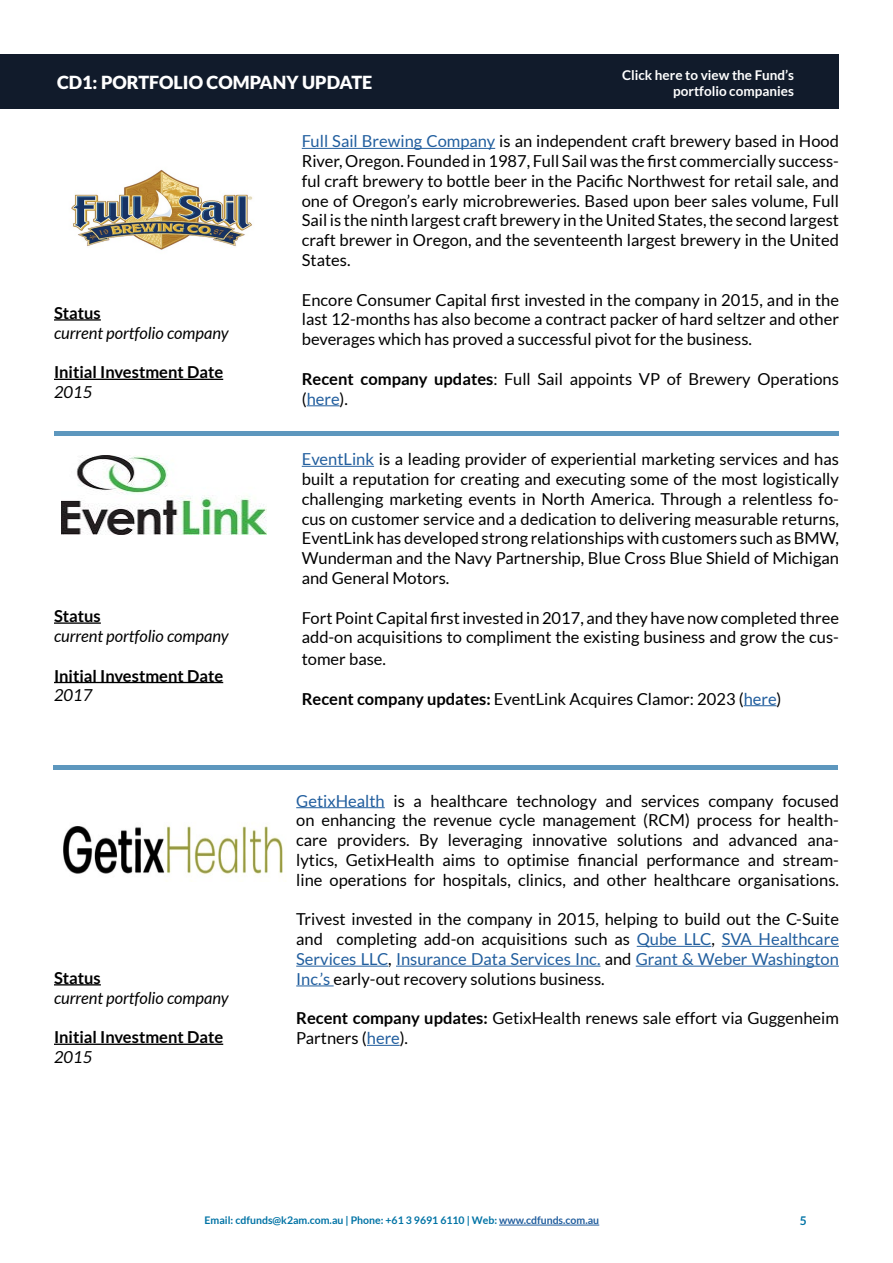
<style>
.page{position:relative;width:893px;height:1263px;background:#fff}
.page>*{position:absolute;margin:0;border:0;box-sizing:border-box;transform-origin:0 0}
.t1{font:900 18px "Lato";color:#fff}
.t2{font:16.5px/19.8px "Lato";color:#000;text-align:justify}
.t3{font:700 16.5px "Lato";color:#000}
.t4{font:italic 16.5px "Lato";color:#000}
.t5{font:700 13.5px/16.2px "Lato";color:#fff;text-align:right}
.t6{font:700 12px "Lato";color:#0073a5}
.t7{font:700 10.5px "Lato";color:#0073a5}
.s1{color:#215e9e}
.s2{font-weight:700}
</style>
<div class="page">
<hr style="left:499px;top:1224px;width:100px;height:1px;background:#215e9e">
<div style="left:0;top:54px;width:839px;height:55px;background:#111b2b"></div>
<hr style="left:296px;top:807px;width:89px;height:1px;background:#215e9e">
<hr style="left:637px;top:946px;width:74px;height:1px;background:#215e9e">
<hr style="left:722px;top:946px;width:117px;height:1px;background:#215e9e">
<hr style="left:296px;top:966px;width:92px;height:1px;background:#215e9e">
<hr style="left:396px;top:966px;width:204px;height:1px;background:#215e9e">
<hr style="left:636px;top:966px;width:203px;height:1px;background:#215e9e">
<hr style="left:296px;top:985px;width:38px;height:1px;background:#215e9e">
<hr style="left:367px;top:1045px;width:33px;height:1px;background:#215e9e">
<hr style="left:54px;top:984px;width:47px;height:1px;background:#000">
<hr style="left:54px;top:1043px;width:169px;height:2px;background:#000">
<hr style="left:53px;top:765px;width:785px;height:4px;background:#5d97be">
<hr style="left:54px;top:622px;width:47px;height:2px;background:#000">
<hr style="left:54px;top:682px;width:169px;height:1px;background:#000">
<hr style="left:302px;top:466px;width:72px;height:1px;background:#215e9e">
<hr style="left:744px;top:705px;width:32px;height:1px;background:#215e9e">
<hr style="left:54px;top:319px;width:47px;height:2px;background:#000">
<hr style="left:54px;top:379px;width:169px;height:1px;background:#000">
<hr style="left:54px;top:431px;width:785px;height:4px;background:#5d97be">
<hr style="left:302px;top:148px;width:193px;height:1px;background:#215e9e">
<hr style="left:307px;top:405px;width:33px;height:1px;background:#215e9e">
<img style="left:71px;top:169px;width:182px;height:81px">
<img style="left:62px;top:455px;width:205px;height:80px">
<img style="left:63px;top:826px;width:220px;height:49px">
<p class="t1" style="left:57px;top:72px;width:317px">CD1: PORTFOLIO COMPANY UPDATE</p>
<p class="t5" style="left:622px;top:66px;width:173px">Click here to view the Fund’s portfolio companies</p>
<p class="t3" style="left:54px;top:303px;width:48px">Status</p>
<p class="t4" style="left:54px;top:324px;width:176px">current portfolio company</p>
<p class="t3" style="left:54px;top:363px;width:171px">Initial Investment Date</p>
<p class="t4" style="left:54px;top:383px;width:40px">2015</p>
<p class="t3" style="left:54px;top:607px;width:48px">Status</p>
<p class="t4" style="left:54px;top:627px;width:176px">current portfolio company</p>
<p class="t3" style="left:54px;top:666px;width:171px">Initial Investment Date</p>
<p class="t4" style="left:54px;top:686px;width:40px">2017</p>
<p class="t3" style="left:54px;top:968px;width:48px">Status</p>
<p class="t4" style="left:54px;top:988px;width:176px">current portfolio company</p>
<p class="t3" style="left:54px;top:1028px;width:171px">Initial Investment Date</p>
<p class="t4" style="left:54px;top:1048px;width:40px">2015</p>
<p class="t2" style="left:302px;top:131px;width:539px"><span class="s1">Full Sail Brewing Company</span> is an independent craft brewery based in Hood River, Oregon. Founded in 1987, Full Sail was the first commercially success&shy;ful craft brewery to bottle beer in the Pacific Northwest for retail sale, and one of Oregon’s early microbreweries. Based upon beer sales volume, Full Sail is the ninth largest craft brewery in the United States, the second largest craft brewer in Oregon, and the seventeenth largest brewery in the United States.</p>
<p class="t2" style="left:302px;top:290px;width:539px">Encore Consumer Capital first invested in the company in 2015, and in the last 12-months has also become a contract packer of hard seltzer and other beverages which has proved a successful pivot for the business.</p>
<p class="t2" style="left:302px;top:369px;width:539px"><span class="s2">Recent company updates</span>: Full Sail appoints VP of Brewery Operations (<span class="s1">here</span>).</p>
<p class="t2" style="left:302px;top:449px;width:539px"><span class="s1">EventLink</span> is a leading provider of experiential marketing services and has built a reputation for creating and executing some of the most logistically challenging marketing events in North America. Through a relentless fo&shy;cus on customer service and a dedication to delivering measurable returns, EventLink has developed strong relationships with customers such as BMW, Wunderman and the Navy Partnership, Blue Cross Blue Shield of Michigan and General Motors.</p>
<p class="t2" style="left:302px;top:608px;width:539px">Fort Point Capital first invested in 2017, and they have now completed three add-on acquisitions to compliment the existing business and grow the cus-</p>
<p class="t2" style="left:302px;top:649px;width:86px">tomer base.</p>
<p class="t2" style="left:302px;top:689px;width:481px"><span class="s2">Recent company updates:</span> EventLink Acquires Clamor: 2023 (<span class="s1">here</span>)</p>
<p class="t2" style="left:296px;top:790px;width:544px"><span class="s1">GetixHealth</span> is a healthcare technology and services company focused on enhancing the revenue cycle management (RCM) process for health&shy;care providers. By leveraging innovative solutions and advanced ana&shy;lytics, GetixHealth aims to optimise financial performance and stream&shy;line operations for hospitals, clinics, and other healthcare organisations.</p>
<p class="t2" style="left:296px;top:909px;width:544px">Trivest invested in the company in 2015, helping to build out the C-Suite and completing add-on acquisitions such as <span class="s1">Qube LLC</span>, <span class="s1">SVA Healthcare Services LLC</span>, <span class="s1">Insurance Data Services Inc.</span> and <span class="s1">Grant &amp; Weber Washington Inc.’s</span> early-out recovery solutions business.</p>
<p class="t2" style="left:296px;top:1008px;width:544px"><span class="s2">Recent company updates:</span> GetixHealth renews sale effort via Guggenheim<br>Partners (<span class="s1">here</span>).</p>
<p class="t7" style="left:205px;top:1214px;width:396px">Email: cdfunds@k2am.com.au | Phone: +61 3 9691 6110 | Web: <span class="s1">www.cdfunds.com.au</span></p>
<p class="t6" style="left:800px;top:1214px;width:8px">5</p>
</div>
